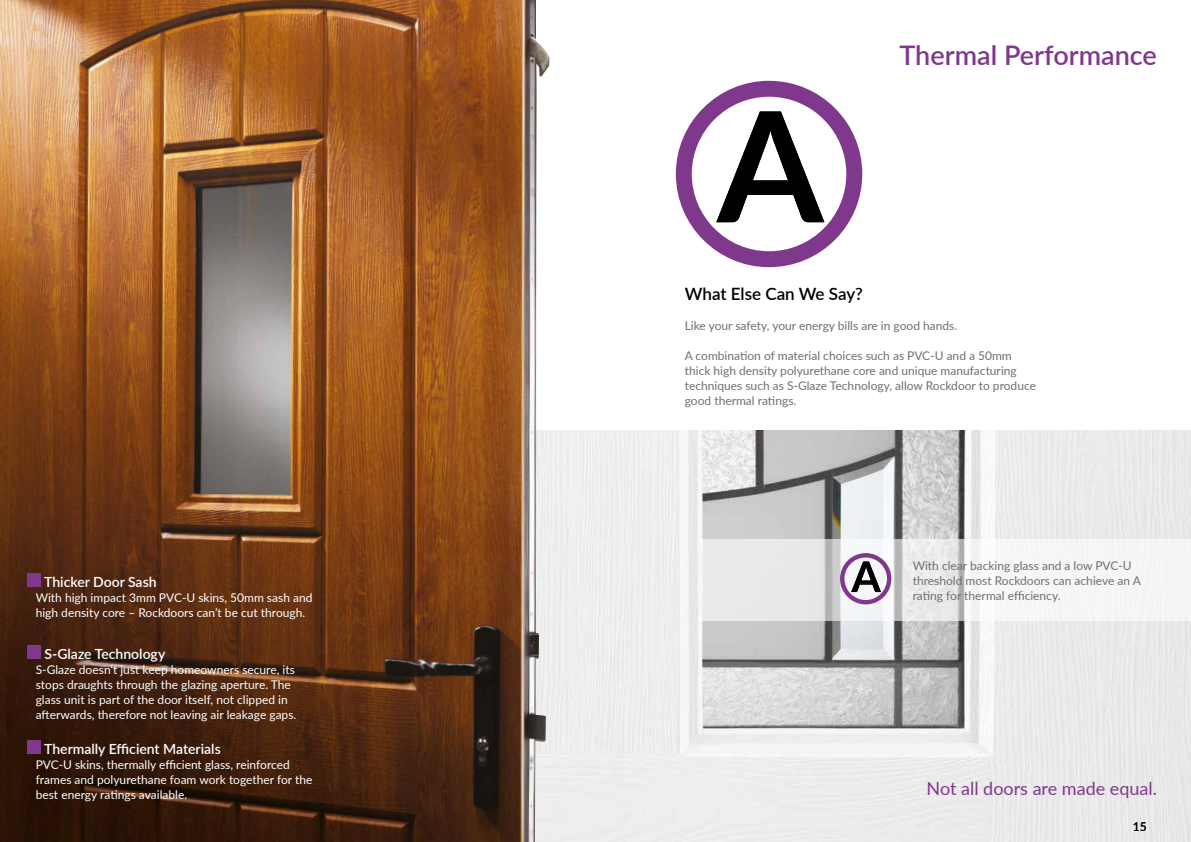
<style>
.page{position:relative;width:1191px;height:842px;background:#fff}
.page>*{position:absolute;margin:0;border:0;box-sizing:border-box;transform-origin:0 0}
.t1{font:600 27px "Lato";color:#80388d}
.t2{font:18px "Lato";color:#80388d}
.t3{font:600 17px "Lato";letter-spacing:-.005em;color:#000}
.t4{font:600 14px "Lato";color:#fff}
.t5{font:12px/15px "Lato";color:#fff}
.t6{font:12px/15px "Lato";color:#706f6f}
.t7{font:12px "Lato";color:#000}
</style>
<div class="page">
<img style="left:549px;top:431px;width:642px;height:411px">
<svg style="left:676px;top:81px;width:186px;height:186px"></svg>
<svg style="left:702px;top:539px;width:489px;height:82px;fill:#f3f4f4"></svg>
<svg style="left:840px;top:553px;width:51px;height:51px"></svg>
<img style="left:0;top:0;width:549px;height:842px">
<div style="left:27px;top:573px;width:14px;height:13px;background:#80388d"></div>
<div style="left:27px;top:645px;width:14px;height:13px;background:#80388d"></div>
<div style="left:27px;top:740px;width:14px;height:13px;background:#80388d"></div>
<p class="t4" style="left:44px;top:571px;width:114px">Thicker Door Sash</p>
<p class="t5" style="left:36px;top:589px;width:278px">With high impact 3mm PVC-U skins, 50mm sash and high density core – Rockdoors can’t be cut through.</p>
<p class="t4" style="left:45px;top:643px;width:122px">S-Glaze Technology</p>
<p class="t5" style="left:36px;top:661px;width:262px">S-Glaze doesn’t just keep homeowners secure, its stops draughts through the glazing aperture. The glass unit is part of the door itself, not clipped in afterwards, therefore not leaving air leakage gaps.</p>
<p class="t4" style="left:44px;top:738px;width:178px">Thermally Efficient Materials</p>
<p class="t5" style="left:36px;top:756px;width:278px">PVC-U skins, thermally efficient glass, reinforced frames and polyurethane foam work together for the best energy ratings available.</p>
<h1 class="t1" style="left:899px;top:35px;width:259px">Thermal Performance</h1>
<h3 class="t3" style="left:685px;top:281px;width:180px">What Else Can We Say?</h3>
<p class="t6" style="left:685px;top:317px;width:274px">Like your safety, your energy bills are in good hands.</p>
<p class="t6" style="left:685px;top:347px;width:353px">A combination of material choices such as PVC-U and a 50mm thick high density polyurethane core and unique manufacturing techniques such as S-Glaze Technology, allow Rockdoor to produce good thermal ratings.</p>
<p class="t6" style="left:912px;top:557px;width:230px">With clear backing glass and a low PVC-U threshold most Rockdoors can achieve an A rating for thermal efficiency.</p>
<h2 class="t2" style="left:926px;top:776px;width:232px">Not all doors are made equal.</h2>
<p class="t7" style="left:1133px;top:818px;width:15px">15</p>
</div>
